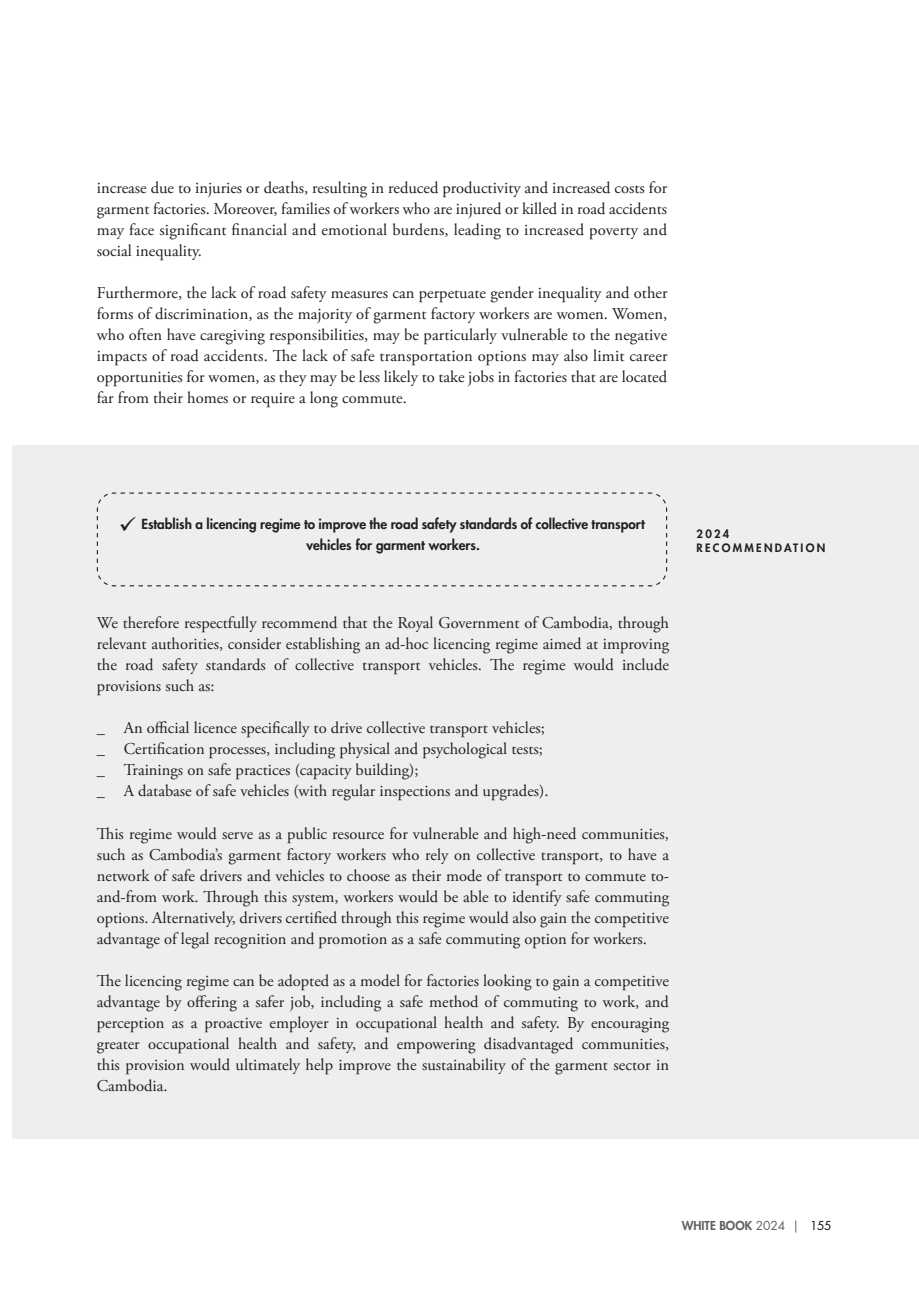
<style>
.page{position:relative;width:919px;height:1289px;background:#fff}
.page>*{position:absolute;margin:0;border:0;box-sizing:border-box;transform-origin:0 0}
.BODY_Text{font:16.5px/21px "Adobe Garamond Pro";color:#231f20;text-align:justify}
.t1{font:800 13.5px/21px "Futura Std";color:#231f20;text-align:center}
.t2{font:800 12px "Futura Std";color:#616164}
.h4__Outside_margin{font:800 11.25px/13.5px "Futura Std";letter-spacing:.2em;color:#231f20}
.s1{font-weight:400}
.s2{font-weight:500;color:#231f20}
</style>
<div class="page">
<div style="left:13px;top:445px;width:905px;height:693px;background:#eeeeef"></div>
<svg style="left:96px;top:492px;width:571px;height:95px"></svg>
<svg style="left:121px;top:516px;width:15px;height:14px"></svg>
<p class="BODY_Text" style="left:97px;top:178px;width:572px">increase due to injuries or deaths, resulting in reduced productivity and increased costs for garment factories. Moreover, families of workers who are injured or killed in road accidents may face significant financial and emotional burdens, leading to increased poverty and social inequality.</p>
<p class="BODY_Text" style="left:97px;top:283px;width:572px">Furthermore, the lack of road safety measures can perpetuate gender inequality and other forms of discrimination, as the majority of garment factory workers are women. Women, who often have caregiving responsibilities, may be particularly vulnerable to the negative impacts of road accidents. The lack of safe transportation options may also limit career opportunities for women, as they may be less likely to take jobs in factories that are located far from their homes or require a long commute.</p>
<p class="t1" style="left:141px;top:513px;width:505px">Establish a licencing regime to improve the road safety standards of collective transport vehicles for garment workers.</p>
<p class="BODY_Text" style="left:97px;top:613px;width:573px">We therefore respectfully recommend that the Royal Government of Cambodia, through relevant authorities, consider establishing an ad-hoc licencing regime aimed at improving the road safety standards of collective transport vehicles. The regime would include provisions such as:</p>
<p class="BODY_Text" style="left:97px;top:718px;width:449px">_ An official licence specifically to drive collective transport vehicles;</p>
<p class="BODY_Text" style="left:97px;top:739px;width:447px">_ Certification processes, including physical and psychological tests;</p>
<p class="BODY_Text" style="left:97px;top:760px;width:323px">_ Trainings on safe practices (capacity building);</p>
<p class="BODY_Text" style="left:97px;top:781px;width:453px">_ A database of safe vehicles (with regular inspections and upgrades).</p>
<p class="BODY_Text" style="left:97px;top:823px;width:573px">This regime would serve as a public resource for vulnerable and high-need communities, such as Cambodia’s garment factory workers who rely on collective transport, to have a network of safe drivers and vehicles to choose as their mode of transport to commute to&shy;and-from work. Through this system, workers would be able to identify safe commuting options. Alternatively, drivers certified through this regime would also gain the competitive advantage of legal recognition and promotion as a safe commuting option for workers.</p>
<p class="BODY_Text" style="left:97px;top:970px;width:573px">The licencing regime can be adopted as a model for factories looking to gain a competitive advantage by offering a safer job, including a safe method of commuting to work, and perception as a proactive employer in occupational health and safety. By encouraging greater occupational health and safety, and empowering disadvantaged communities, this provision would ultimately help improve the sustainability of the garment sector in Cambodia.</p>
<p class="h4__Outside_margin" style="left:696px;top:527px;width:130px">2024<br>RECOMMENDATION</p>
<p class="t2" style="left:681px;top:1217px;width:151px">WHITE BOOK <span class="s1">2024 |</span> <span class="s2">155</span></p>
</div>
